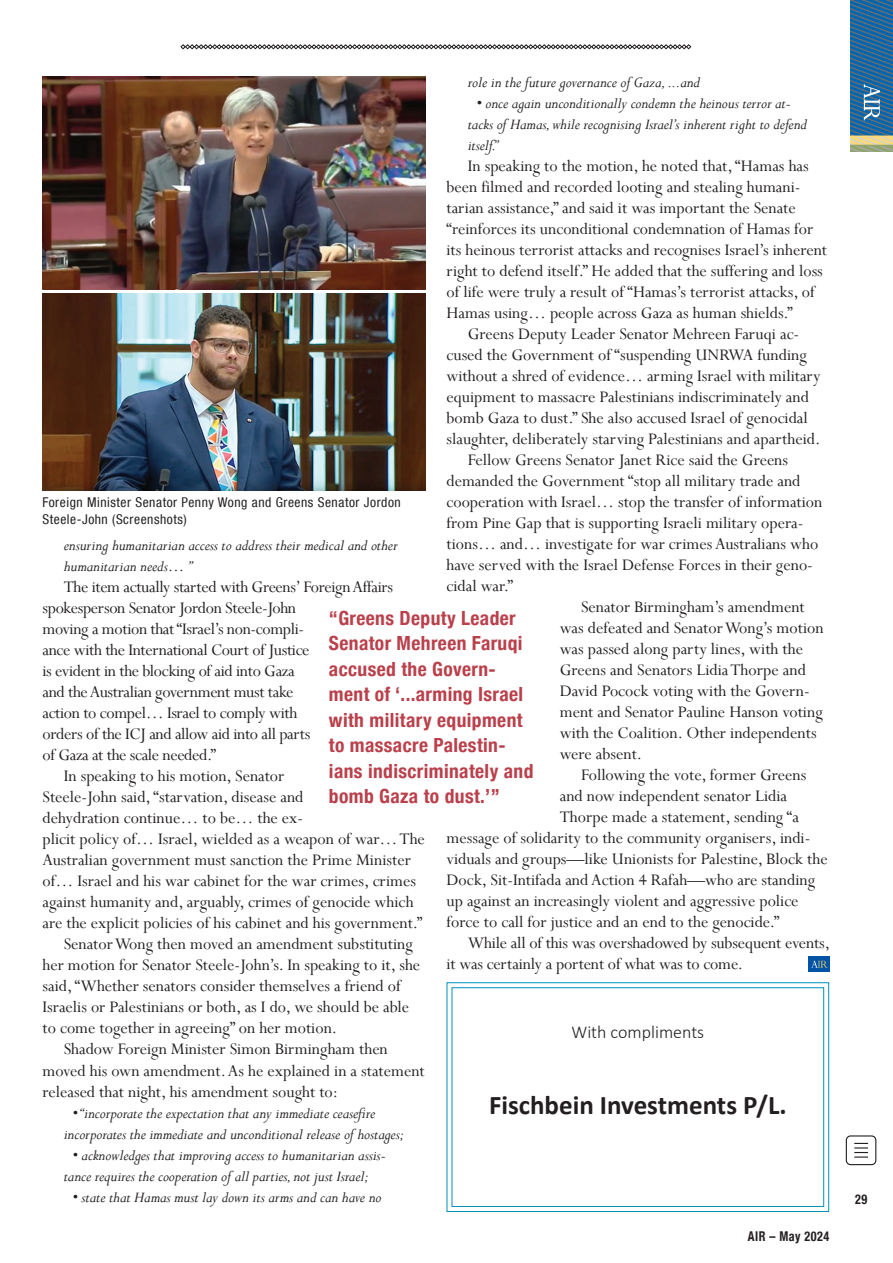
<style>
.page{position:relative;width:893px;height:1263px;background:#fff}
.page>*{position:absolute;margin:0;border:0;box-sizing:border-box;transform-origin:0 0}
.t1{font:700 27px "Calibri";color:#231f20}
.Pull_Quote{font:700 condensed 19.5px/25.5px "Helvetica Neue";letter-spacing:.02em;color:#ba404b}
.Copy_General{font:18px/21px "Perpetua";color:#231f20}
.Copy_General-2{font:18px/21px "Perpetua";letter-spacing:-.02em;color:#231f20}
.t2{font:300 18px "Calibri";color:#231f20}
.Indented_quote{font:italic 16.5px/21px "Perpetua";letter-spacing:-.005em;color:#231f20}
.t3{font:condensed 13.5px/16.5px "Helvetica Neue LT Com";letter-spacing:.04em;color:#231f20}
.t4{font:700 condensed 13.5px "Helvetica Neue";letter-spacing:.04em;color:#231f20;scale:.9 1}
</style>
<div class="page">
<svg style="left:180px;top:44px;width:511px;height:5px"></svg>
<div style="left:846px;top:1135px;width:30px;height:30px;border:1px solid #231f20;border-radius:4px"></div>
<svg style="left:854px;top:1143px;width:14px;height:14px"></svg>
<svg style="left:850px;top:0;width:43px;height:151px"></svg>
<img style="left:808px;top:957px;width:21px;height:15px">
<svg style="left:446px;top:982px;width:384px;height:230px"></svg>
<div style="left:451px;top:987px;width:373px;height:220px;border:1px solid #0090ba"></div>
<img style="left:43px;top:77px;width:382px;height:212px">
<img style="left:43px;top:293px;width:382px;height:197px">
<p class="Indented_quote" style="left:468px;top:71px;width:234px">role in the future governance of Gaza, ...and</p>
<p class="Indented_quote" style="left:468px;top:92px;width:341px;text-indent:9px">• once again unconditionally condemn the heinous terror at&shy;tacks of Hamas, while recognising Israel’s inherent right to defend itself.”</p>
<p class="Copy_General" style="left:446px;top:155px;width:382px;text-indent:21px">In speaking to the motion, he noted that, “Hamas has been filmed and recorded looting and stealing humani&shy;tarian assistance,” and said it was important the Senate “reinforces its unconditional condemnation of Hamas for its heinous terrorist attacks and recognises Israel’s inherent right to defend itself.” He added that the suffering and loss of life were truly a result of “Hamas’s terrorist attacks, of Hamas using… people across Gaza as human shields.”</p>
<p class="Copy_General" style="left:446px;top:323px;width:376px;text-indent:21px">Greens Deputy Leader Senator Mehreen Faruqi ac&shy;cused the Government of “suspending UNRWA funding without a shred of evidence… arming Israel with military equipment to massacre Palestinians indiscriminately and bomb Gaza to dust.” She also accused Israel of genocidal slaughter, deliberately starving Palestinians and apartheid.</p>
<p class="Copy_General" style="left:446px;top:449px;width:377px;text-indent:21px">Fellow Greens Senator Janet Rice said the Greens demanded the Government “stop all military trade and cooperation with Israel… stop the transfer of information from Pine Gap that is supporting Israeli military opera&shy;tions… and… investigate for war crimes Australians who have served with the Israel Defense Forces in their geno&shy;cidal war.”</p>
<p class="Copy_General" style="left:560px;top:596px;width:265px;text-indent:21px">Senator Birmingham’s amendment was defeated and Senator Wong’s motion was passed along party lines, with the Greens and Senators Lidia Thorpe and David Pocock voting with the Govern&shy;ment and Senator Pauline Hanson voting with the Coalition. Other independents were absent.</p>
<p class="Copy_General" style="left:581px;top:764px;width:227px">Following the vote, former Greens</p>
<p class="Copy_General" style="left:560px;top:785px;width:229px">and now independent senator Lidia</p>
<p class="Copy_General" style="left:560px;top:806px;width:241px">Thorpe made a statement, sending “a</p>
<p class="Copy_General" style="left:446px;top:827px;width:365px">message of solidarity to the community organisers, indi-</p>
<p class="Copy_General" style="left:446px;top:848px;width:383px">viduals and groups—like Unionists for Palestine, Block the</p>
<p class="Copy_General" style="left:446px;top:869px;width:370px">Dock, Sit-Intifada and Action 4 Rafah—who are standing</p>
<p class="Copy_General" style="left:446px;top:890px;width:354px">up against an increasingly violent and aggressive police</p>
<p class="Copy_General" style="left:446px;top:911px;width:334px">force to call for justice and an end to the genocide.”</p>
<p class="Copy_General" style="left:446px;top:932px;width:385px;text-indent:21px">While all of this was overshadowed by subsequent events, it was certainly a portent of what was to come.</p>
<p class="t3" style="left:43px;top:494px;width:360px">Foreign Minister Senator Penny Wong and Greens Senator Jordon<br>Steele-John (Screenshots)</p>
<p class="Indented_quote" style="left:64px;top:535px;width:335px">ensuring humanitarian access to address their medical and other humanitarian needs… ”</p>
<p class="Copy_General-2" style="left:43px;top:576px;width:352px;text-indent:21px">The item actually started with Greens’ Foreign Affairs spokesperson Senator Jordon Steele-John<br>moving a motion that “Israel’s non-compli-<br>ance with the International Court of Justice<br>is evident in the blocking of aid into Gaza<br>and the Australian government must take<br>action to compel… Israel to comply with<br>orders of the ICJ and allow aid into all parts<br>of Gaza at the scale needed.”</p>
<p class="Copy_General" style="left:43px;top:765px;width:384px;text-indent:21px">In speaking to his motion, Senator<br>Steele-John said, “starvation, disease and<br>dehydration continue… to be… the ex-<br>plicit policy of… Israel, wielded as a weapon of war… The Australian government must sanction the Prime Minister of… Israel and his war cabinet for the war crimes, crimes against humanity and, arguably, crimes of genocide which are the explicit policies of his cabinet and his government.”</p>
<p class="Copy_General" style="left:43px;top:933px;width:379px;text-indent:21px">Senator Wong then moved an amendment substituting her motion for Senator Steele-John’s. In speaking to it, she said, “Whether senators consider themselves a friend of Israelis or Palestinians or both, as I do, we should be able to come together in agreeing” on her motion.</p>
<p class="Copy_General" style="left:43px;top:1038px;width:384px;text-indent:21px">Shadow Foreign Minister Simon Birmingham then moved his own amendment. As he explained in a statement released that night, his amendment sought to:</p>
<p class="Indented_quote" style="left:64px;top:1102px;width:342px;text-indent:9px">• “incorporate the expectation that any immediate ceasefire incorporates the immediate and unconditional release of hostages;</p>
<p class="Indented_quote" style="left:64px;top:1144px;width:324px;text-indent:9px">• acknowledges that improving access to humanitarian assis&shy;tance requires the cooperation of all parties, not just Israel;</p>
<p class="Indented_quote" style="left:72px;top:1186px;width:311px">• state that Hamas must lay down its arms and can have no</p>
<p class="Pull_Quote" style="left:329px;top:604px;width:206px">“Greens Deputy Leader<br>Senator Mehreen Faruqi accused the Govern&shy;ment of ‘...arming Israel with military equipment to massacre Palestin&shy;ians indiscriminately and bomb Gaza to dust.’”</p>
<p class="t2" style="left:571px;top:1021px;width:134px">With compliments</p>
<p class="t1" style="left:489px;top:1088px;width:299px">Fischbein Investments P/L.</p>
<p class="t4" style="left:748px;top:1225px;width:92px">AIR – May 2024</p>
<p class="t4" style="left:855px;top:1188px;width:15px">29</p>
</div>
